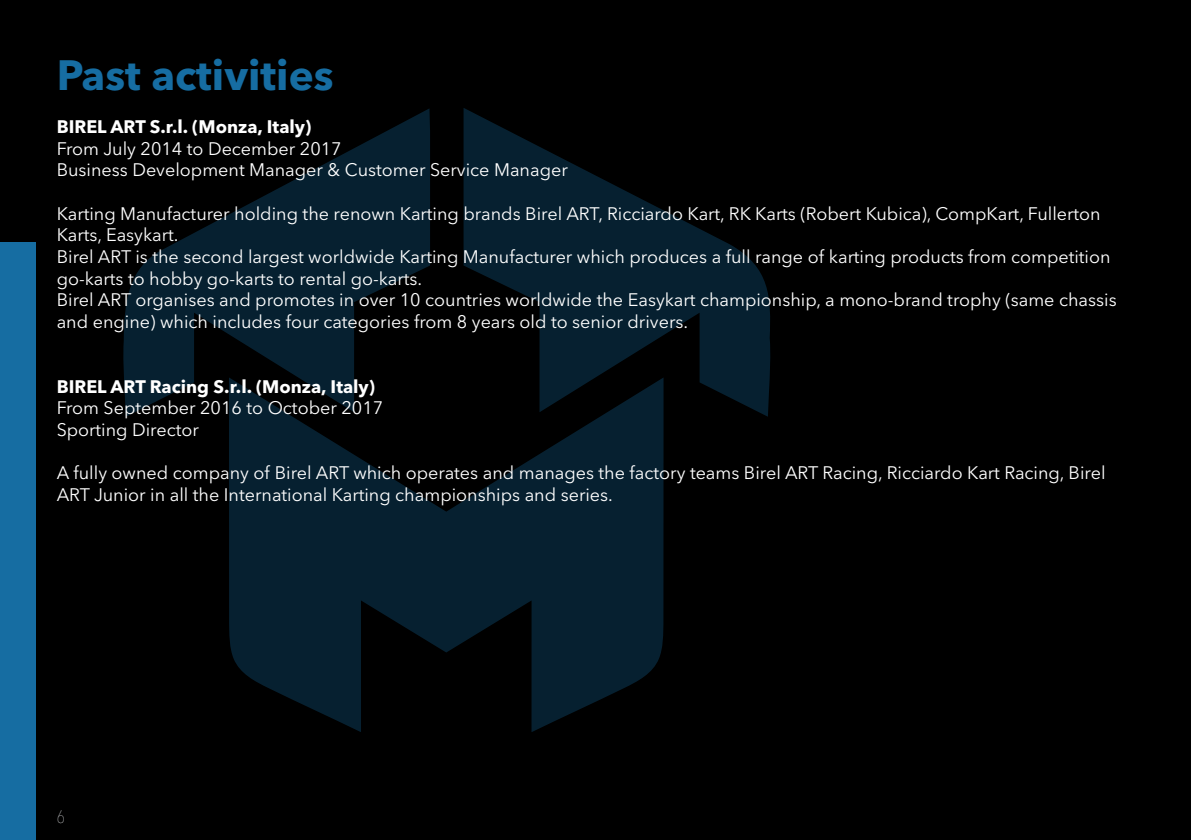
<style>
.page{position:relative;width:1191px;height:840px;background:#fff}
.page>*{position:absolute;margin:0;border:0;box-sizing:border-box;transform-origin:0 0}
.Text_default_style{font:700 42px "Avenir Next LT Pro";color:#166da2}
.Text_default_style-2{font:18px/21.6px "Avenir Next LT Pro";color:#fff}
.Text_default_style-3{font:700 18px "Avenir Next LT Pro";color:#fff}
.t1{font:200 condensed 18px "Avenir Next LT Pro";color:#d1d2d4}
</style>
<div class="page">
<div style="left:0;top:0;width:1191px;height:839px;background:#000"></div>
<svg style="left:123px;top:108px;width:307px;height:308px;fill:#062030"></svg>
<svg style="left:463px;top:108px;width:308px;height:308px;fill:#062030"></svg>
<svg style="left:229px;top:377px;width:434px;height:354px;fill:#062030"></svg>
<div style="left:0;top:0;width:35px;height:839px;background:#166da2"></div>
<div style="left:0;top:0;width:35px;height:241px;background:#000"></div>
<p class="Text_default_style" style="left:57px;top:49px;width:278px">Past activities</p>
<p class="Text_default_style-3" style="left:57px;top:116px;width:256px">BIREL ART S.r.l. (Monza, Italy)</p>
<p class="Text_default_style-2" style="left:57px;top:138px;width:286px">From July 2014 to December 2017</p>
<p class="Text_default_style-2" style="left:57px;top:159px;width:512px">Business Development Manager &amp; Customer Service Manager</p>
<p class="Text_default_style-2" style="left:57px;top:202px;width:1045px">Karting Manufacturer holding the renown Karting brands Birel ART, Ricciardo Kart, RK Karts (Robert Kubica), CompKart, Fullerton<br>Karts, Easykart.</p>
<p class="Text_default_style-2" style="left:57px;top:246px;width:1055px">Birel ART is the second largest worldwide Karting Manufacturer which produces a full range of karting products from competition go-karts to hobby go-karts to rental go-karts.</p>
<p class="Text_default_style-2" style="left:57px;top:289px;width:1061px">Birel ART organises and promotes in over 10 countries worldwide the Easykart championship, a mono-brand trophy (same chassis and engine) which includes four categories from 8 years old to senior drivers.</p>
<p class="Text_default_style-3" style="left:57px;top:375px;width:320px">BIREL ART Racing S.r.l. (Monza, Italy)</p>
<p class="Text_default_style-2" style="left:57px;top:397px;width:328px">From September 2016 to October 2017</p>
<p class="Text_default_style-2" style="left:57px;top:418px;width:144px">Sporting Director</p>
<p class="Text_default_style-2" style="left:57px;top:462px;width:1050px">A fully owned company of Birel ART which operates and manages the factory teams Birel ART Racing, Ricciardo Kart Racing, Birel<br>ART Junior in all the International Karting championships and series.</p>
<p class="t1" style="left:57px;top:805px;width:9px">6</p>
</div>
